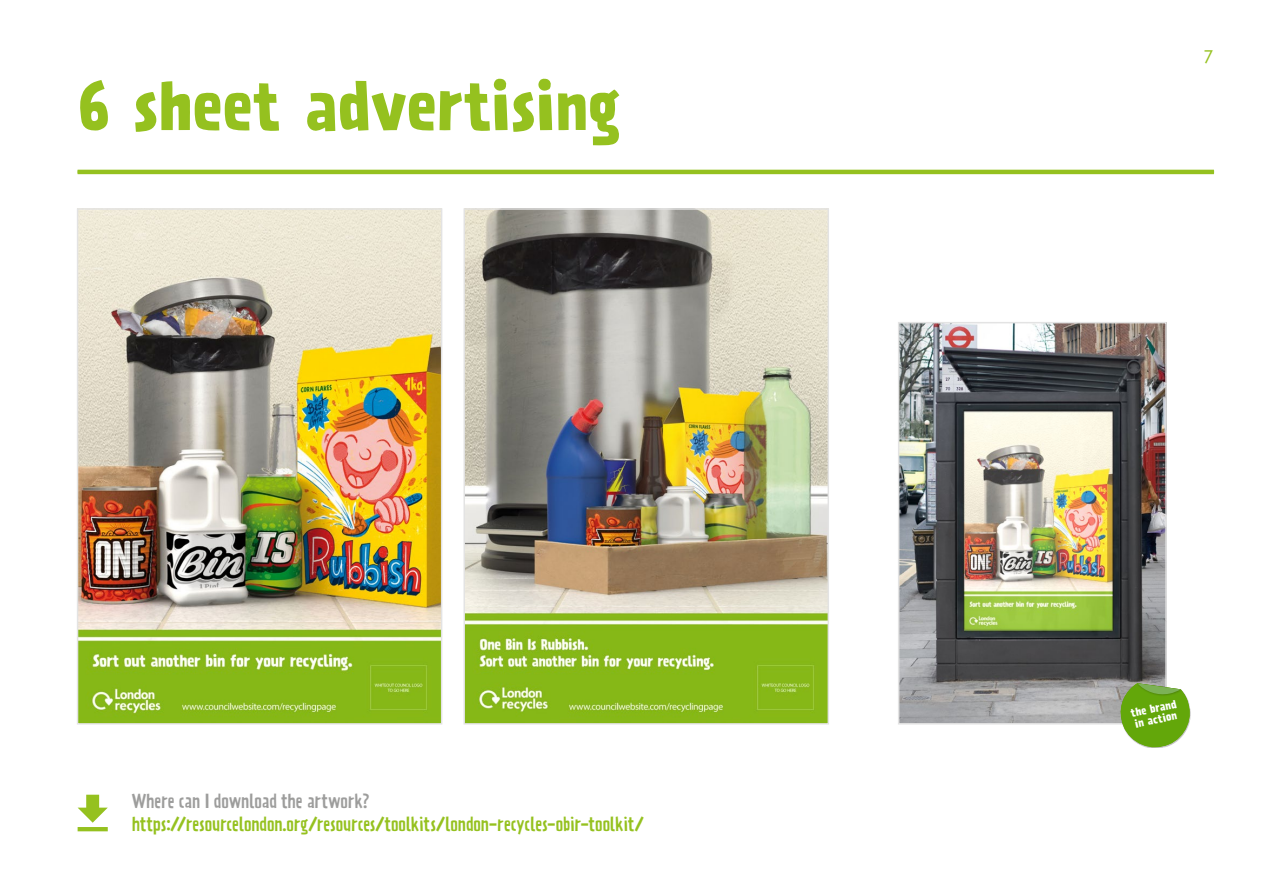
<style>
.page{position:relative;width:1263px;height:893px;background:#fff}
.page>*{position:absolute;margin:0;border:0;box-sizing:border-box;transform-origin:0 0}
.t1{font:700 61.5px "Prater Sans One";letter-spacing:-.005em;color:#95c11f}
.t2{font:18px "Prater Sans One";letter-spacing:-.005em;color:#95c11f}
.t3{font:18px "Prater Sans One";letter-spacing:-.005em;color:#9d9d9c}
.t4{font:18px "Futura BT";color:#95c11f}
.t5{font:700 10.35px/11.1px "Prater Sans One";color:#fff}
</style>
<div class="page">
<hr style="left:78px;top:170px;width:1136px;height:4px;background:#95c11f">
<img style="left:79px;top:210px;width:361px;height:512px">
<img style="left:465px;top:210px;width:362px;height:512px">
<svg style="left:78px;top:795px;width:30px;height:36px"></svg>
<img style="left:901px;top:325px;width:263px;height:396px">
<div style="left:898px;top:322px;width:269px;height:402px;border:2px solid #e3e3e3"></div>
<svg style="left:1118px;top:683px;width:73px;height:65px"></svg>
<h1 class="t1" style="left:78px;top:67px;width:545px">6 sheet advertising</h1>
<p class="t3" style="left:132px;top:790px;width:239px">Where can I download the artwork?</p>
<p class="t2" style="left:132px;top:813px;width:514px">https://resourcelondon.org/resources/toolkits/london-recycles-obir-toolkit/</p>
<p class="t4" style="left:1203px;top:45px;width:12px">7</p>
<p class="t5" style="left:1130px;top:708px;width:48px;rotate:-11deg">the brand in action</p>
</div>
